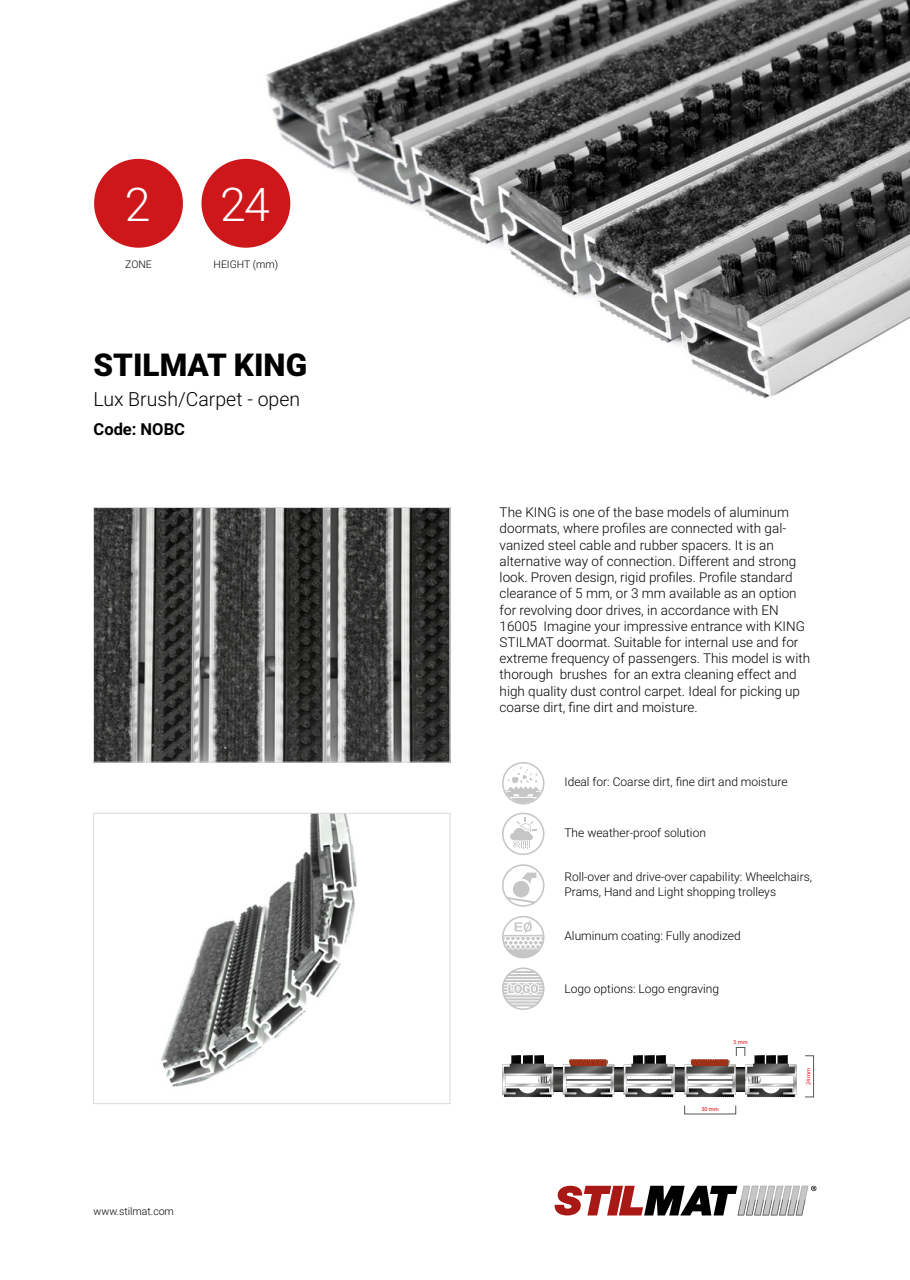
<style>
.page{position:relative;width:910px;height:1280px;background:#fff}
.page>*{position:absolute;margin:0;border:0;box-sizing:border-box;transform-origin:0 0}
.t1{font:300 46.5px "Roboto";color:#fff}
.t2{font:900 31.5px "Roboto";color:#000}
.t3{font:300 19.5px "Roboto";color:#000}
.t4{font:700 16.5px "Roboto";color:#000}
.t5{font:300 13.5px/16.2px "Roboto";color:#000}
.t6{font:300 12px/14.4px "Roboto";color:#000}
.t7{font:300 10.5px "Roboto";color:#000}
.t8{font:6px "Myriad Pro";color:#e30613}
</style>
<div class="page">
<svg style="left:554px;top:1186px;width:262px;height:29px"></svg>
<img style="left:213px;top:0;width:697px;height:399px">
<img style="left:95px;top:509px;width:353px;height:251px">
<div style="left:93px;top:507px;width:357px;height:255px;border:1px solid #dadada"></div>
<img style="left:160px;top:815px;width:197px;height:272px">
<div style="left:93px;top:813px;width:357px;height:291px;border:1px solid #dadada"></div>
<div style="left:736px;top:1047px;width:9px;height:9px;border:1px solid #575756"></div>
<div style="left:805px;top:1055px;width:9px;height:42px;border:1px solid #575756"></div>
<svg style="left:502px;top:1056px;width:295px;height:41px"></svg>
<svg style="left:502px;top:813px;width:42px;height:42px"></svg>
<svg style="left:502px;top:762px;width:42px;height:42px"></svg>
<svg style="left:502px;top:864px;width:42px;height:43px"></svg>
<svg style="left:502px;top:916px;width:42px;height:42px"></svg>
<svg style="left:502px;top:967px;width:42px;height:43px"></svg>
<div style="left:94px;top:159px;width:89px;height:89px;background:#cd171a;border-radius:50%"></div>
<div style="left:201px;top:159px;width:89px;height:89px;background:#cd171a;border-radius:50%"></div>
<h1 class="t1" style="left:125px;top:172px;width:27px">2</h1>
<h1 class="t1" style="left:220px;top:172px;width:51px">24</h1>
<p class="t7" style="left:125px;top:257px;width:28px">ZONE</p>
<p class="t7" style="left:214px;top:257px;width:66px">HEIGHT (mm)</p>
<h2 class="t2" style="left:94px;top:343px;width:215px">STILMAT KING</h2>
<h3 class="t3" style="left:94px;top:385px;width:208px">Lux Brush/Carpet - open</h3>
<p class="t4" style="left:94px;top:417px;width:93px">Code: NOBC</p>
<p class="t7" style="left:94px;top:1204px;width:82px">www.stilmat.com</p>
<p class="t5" style="left:500px;top:504px;width:312px">The KING is one of the base models of aluminum doormats, where profiles are connected with gal&shy;vanized steel cable and rubber spacers. It is an alternative way of connection. Different and strong look. Proven design, rigid profiles. Profile standard clearance of 5 mm, or 3 mm available as an option for revolving door drives, in accordance with EN 16005 Imagine your impressive entrance with KING STILMAT doormat. Suitable for internal use and for extreme frequency of passengers. This model is with thorough brushes for an extra cleaning effect and high quality dust control carpet. Ideal for picking up coarse dirt, fine dirt and moisture.</p>
<p class="t6" style="left:564px;top:774px;width:225px">Ideal for: Coarse dirt, fine dirt and moisture</p>
<p class="t6" style="left:564px;top:825px;width:143px">The weather-proof solution</p>
<p class="t6" style="left:564px;top:869px;width:249px">Roll-over and drive-over capability: Wheelchairs,<br>Prams, Hand and Light shopping trolleys</p>
<p class="t6" style="left:564px;top:928px;width:178px">Aluminum coating: Fully anodized</p>
<p class="t6" style="left:564px;top:981px;width:156px">Logo options: Logo engraving</p>
<p class="t8" style="left:733px;top:1038px;width:16px">5 mm</p>
<p class="t8" style="left:701px;top:1105px;width:19px">30 mm</p>
<p class="t8" style="left:805px;top:1085px;width:19px;rotate:-90deg">24 mm</p>
</div>
